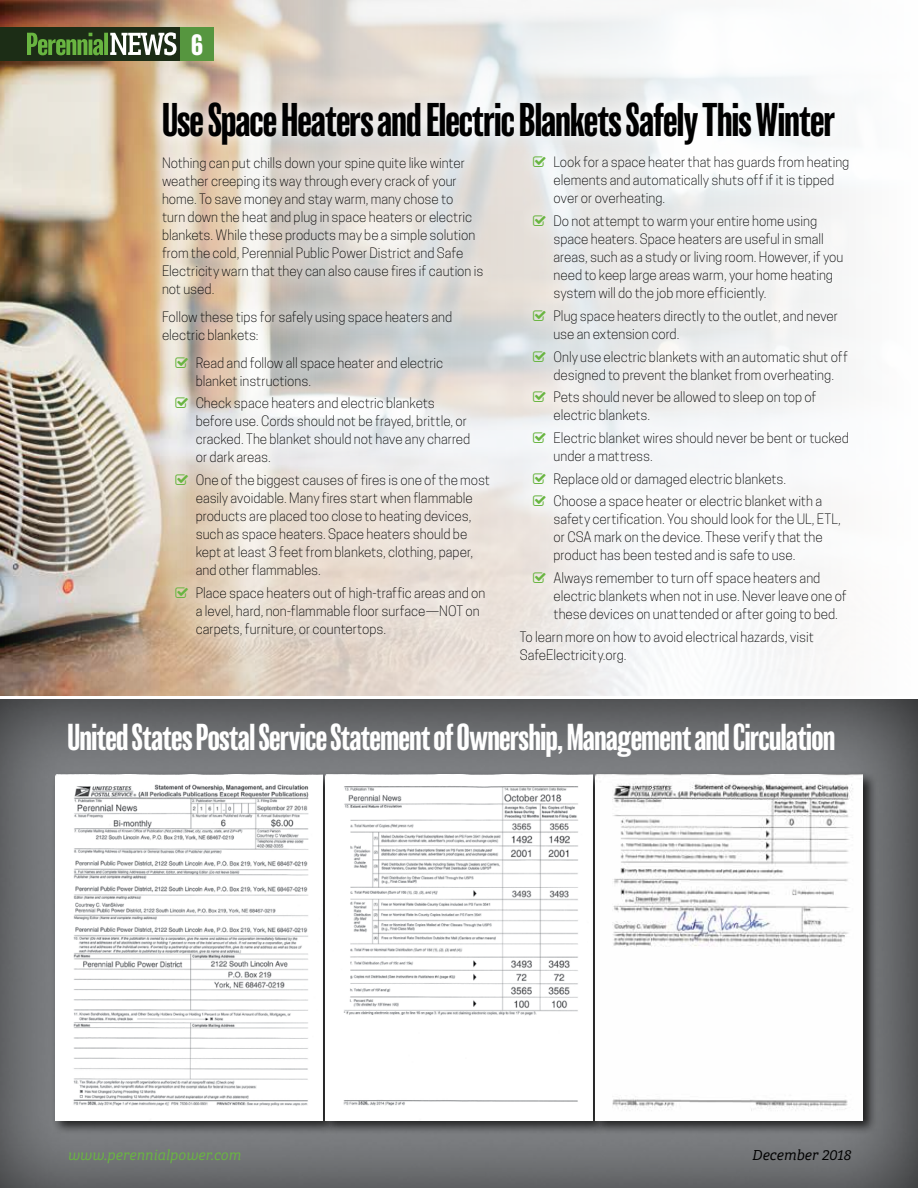
<style>
.page{position:relative;width:918px;height:1188px;background:#fff}
.page>*{position:absolute;margin:0;border:0;box-sizing:border-box;transform-origin:0 0}
.t1{font:condensed 43.5px "Balboa";letter-spacing:-.025em;color:#000}
.t2{font:condensed 34.5px "Balboa";letter-spacing:-.02em;color:#fff}
.t3{font:700 27px "Balboa";color:#fff}
.t4{font:italic 15px "Bree Serif Lt";color:#69b541}
.t5{font:italic 15px "Bree Serif Lt";color:#000}
.t6{font:300 13.5px/18px "Cooper Hewitt";color:#000}
</style>
<div class="page">
<div style="left:0;top:696px;width:918px;height:492px;background:#000;opacity:.75"></div>
<img style="left:0;top:0;width:811px;height:695px">
<div style="left:51px;top:771px;width:286px;height:364px;background:#000;opacity:.75"></div>
<img style="left:55px;top:775px;width:266px;height:345px">
<div style="left:321px;top:771px;width:286px;height:364px;background:#000;opacity:.75"></div>
<img style="left:325px;top:775px;width:266px;height:346px">
<div style="left:591px;top:771px;width:286px;height:364px;background:#000;opacity:.75"></div>
<img style="left:595px;top:775px;width:268px;height:345px">
<svg style="left:143px;top:84px;width:699px;height:598px"></svg>
<div style="left:0;top:27px;width:180px;height:34px;background:#1c2d16"></div>
<div style="left:180px;top:27px;width:34px;height:34px;background:#56963f"></div>
<svg style="left:27px;top:32px;width:149px;height:23px"></svg>
<svg style="left:176px;top:357px;width:12px;height:11px"></svg>
<svg style="left:176px;top:398px;width:12px;height:10px"></svg>
<svg style="left:176px;top:475px;width:12px;height:10px"></svg>
<svg style="left:176px;top:587px;width:12px;height:11px"></svg>
<svg style="left:533px;top:157px;width:13px;height:10px"></svg>
<svg style="left:533px;top:216px;width:13px;height:10px"></svg>
<svg style="left:533px;top:310px;width:13px;height:11px"></svg>
<svg style="left:533px;top:351px;width:13px;height:11px"></svg>
<svg style="left:533px;top:392px;width:13px;height:10px"></svg>
<svg style="left:533px;top:432px;width:13px;height:11px"></svg>
<svg style="left:533px;top:473px;width:13px;height:11px"></svg>
<svg style="left:533px;top:496px;width:13px;height:10px"></svg>
<svg style="left:533px;top:573px;width:13px;height:10px"></svg>
<h3 class="t3" style="left:191px;top:29px;width:13px">6</h3>
<h1 class="t1" style="left:162px;top:98px;width:675px">Use Space Heaters and Electric Blankets Safely This Winter</h1>
<p class="t6" style="left:162px;top:153px;width:323px">Nothing can put chills down your spine quite like winter weather creeping its way through every crack of your home. To save money and stay warm, many chose to<br>turn down the heat and plug in space heaters or electric blankets. While these products may be a simple solution from the cold, Perennial Public Power District and Safe Electricity warn that they can also cause fires if caution is not used.</p>
<p class="t6" style="left:162px;top:308px;width:292px">Follow these tips for safely using space heaters and electric blankets:</p>
<p class="t6" style="left:196px;top:354px;width:249px">Read and follow all space heater and electric blanket instructions.</p>
<p class="t6" style="left:196px;top:394px;width:276px">Check space heaters and electric blankets before use. Cords should not be frayed, brittle, or cracked. The blanket should not have any charred or dark areas.</p>
<p class="t6" style="left:196px;top:471px;width:296px">One of the biggest causes of fires is one of the most easily avoidable. Many fires start when flammable products are placed too close to heating devices, such as space heaters. Space heaters should be kept at least 3 feet from blankets, clothing, paper, and other flammables.</p>
<p class="t6" style="left:196px;top:584px;width:291px">Place space heaters out of high-traffic areas and on a level, hard, non-flammable floor surface—NOT on carpets, furniture, or countertops.</p>
<p class="t6" style="left:554px;top:153px;width:297px">Look for a space heater that has guards from heating elements and automatically shuts off if it is tipped over or overheating.</p>
<p class="t6" style="left:554px;top:212px;width:291px">Do not attempt to warm your entire home using space heaters. Space heaters are useful in small areas, such as a study or living room. However, if you need to keep large areas warm, your home heating system will do the job more efficiently.</p>
<p class="t6" style="left:554px;top:307px;width:286px">Plug space heaters directly to the outlet, and never use an extension cord.</p>
<p class="t6" style="left:554px;top:348px;width:296px">Only use electric blankets with an automatic shut off designed to prevent the blanket from overheating.</p>
<p class="t6" style="left:554px;top:388px;width:265px">Pets should never be allowed to sleep on top of electric blankets.</p>
<p class="t6" style="left:554px;top:429px;width:297px">Electric blanket wires should never be bent or tucked under a mattress.</p>
<p class="t6" style="left:554px;top:467px;width:270px;line-height:22.6px">Replace old or damaged electric blankets.<br>Choose a space heater or electric blanket with a</p>
<p class="t6" style="left:554px;top:510px;width:289px">safety certification. You should look for the UL, ETL, or CSA mark on the device. These verify that the product has been tested and is safe to use.</p>
<p class="t6" style="left:554px;top:569px;width:295px">Always remember to turn off space heaters and electric blankets when not in use. Never leave one of these devices on unattended or after going to bed.</p>
<p class="t6" style="left:520px;top:628px;width:296px">To learn more on how to avoid electrical hazards, visit<br>SafeElectricity.org.</p>
<h2 class="t2" style="left:68px;top:719px;width:769px">United States Postal Service Statement of Ownership, Management and Circulation</h2>
<p class="t4" style="left:68px;top:1144px;width:175px">www.perennialpower.com</p>
<p class="t5" style="left:752px;top:1144px;width:100px">December 2018</p>
</div>
